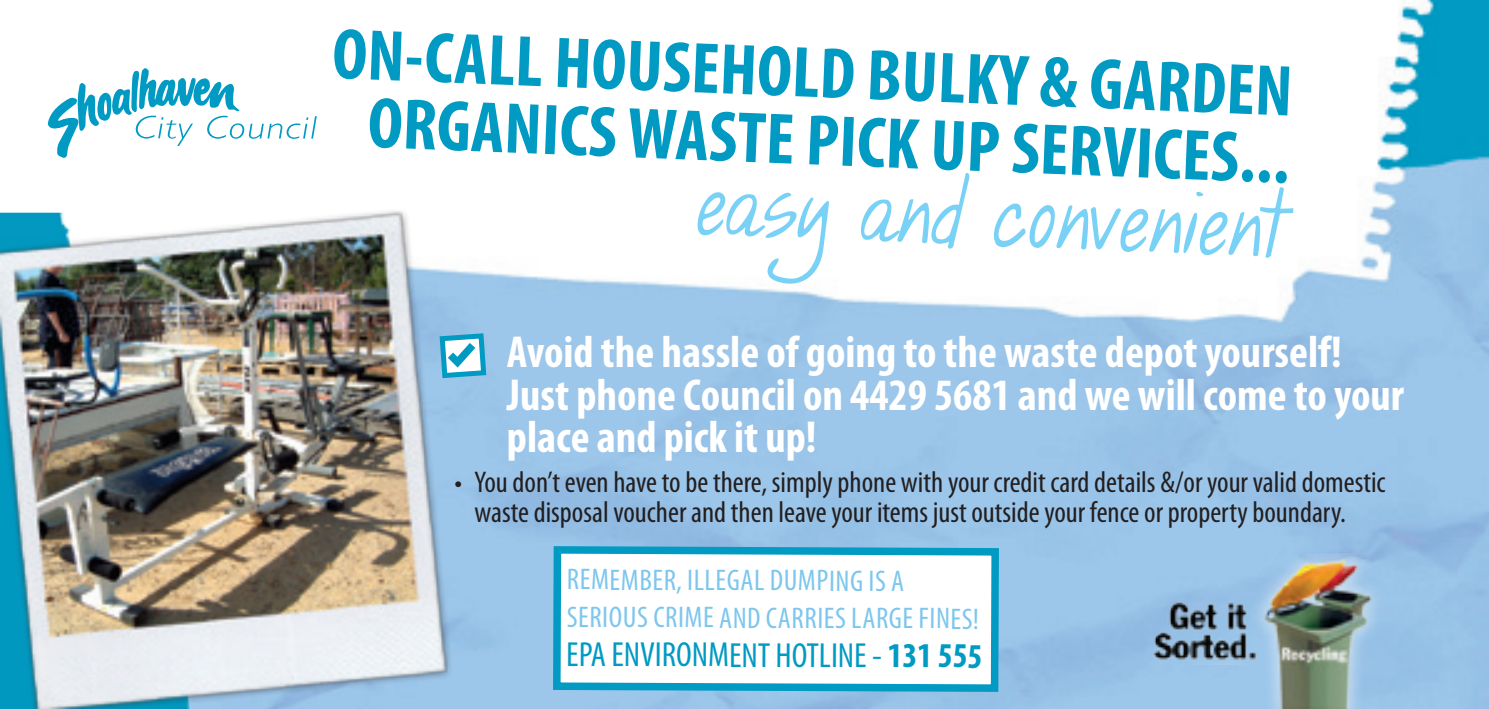
<style>
.page{position:relative;width:1489px;height:709px;background:#fff}
.page>*{position:absolute;margin:0;border:0;box-sizing:border-box;transform-origin:0 0}
.t1{font:87.5px "KG Hope For A Cure";color:#79d2f6}
.t2{font:700 condensed 72.5px/67.8px "Myriad Pro";color:#009ac3;text-align:center}
.t3{font:700 condensed 45px/42.5px "Myriad Pro";color:#fff}
.t4{font:condensed 35px "Myriad Pro";letter-spacing:-.005em;color:#009ac3}
.t5{font:condensed 30px/30px "Myriad Pro";color:#231f20}
.t6{font:condensed 30px/37.8px "Myriad Pro";letter-spacing:.015em;color:#7dc6ed}
.s1{font-weight:700}
</style>
<div class="page">
<img style="left:47px;top:0;width:1441px;height:709px">
<svg style="left:478px;top:330px;width:11px;height:51px"></svg>
<img style="left:1252px;top:554px;width:132px;height:155px">
<img style="left:1140px;top:594px;width:132px;height:70px">
<svg style="left:549px;top:542px;width:453px;height:153px"></svg>
<svg style="left:48px;top:65px;width:269px;height:94px"></svg>
<img style="left:0;top:181px;width:478px;height:528px">
<p class="t2" style="left:333px;top:20px;width:962px;rotate:2deg">ON-CALL HOUSEHOLD BULKY &amp; GARDEN<br>ORGANICS WASTE PICK UP SERVICES...</p>
<p class="t1" style="left:698px;top:155px;width:592px;rotate:2deg">easy and convenient</p>
<p class="t3" style="left:507px;top:330px;width:898px">Avoid the hassle of going to the waste depot yourself!<br>Just phone Council on 4429 5681 and we will come to your place and pick it up!</p>
<p class="t5" style="left:474px;top:466px;width:912px;text-indent:-20px">• You don’t even have to be there, simply phone with your credit card details &amp;/or your valid domestic waste disposal voucher and then leave your items just outside your fence or property boundary.</p>
<p class="t6" style="left:566px;top:561px;width:414px">REMEMBER, ILLEGAL DUMPING IS A<br>SERIOUS CRIME AND CARRIES LARGE FINES!</p>
<p class="t4" style="left:566px;top:633px;width:418px">EPA ENVIRONMENT HOTLINE - <span class="s1">131 555</span></p>
</div>
